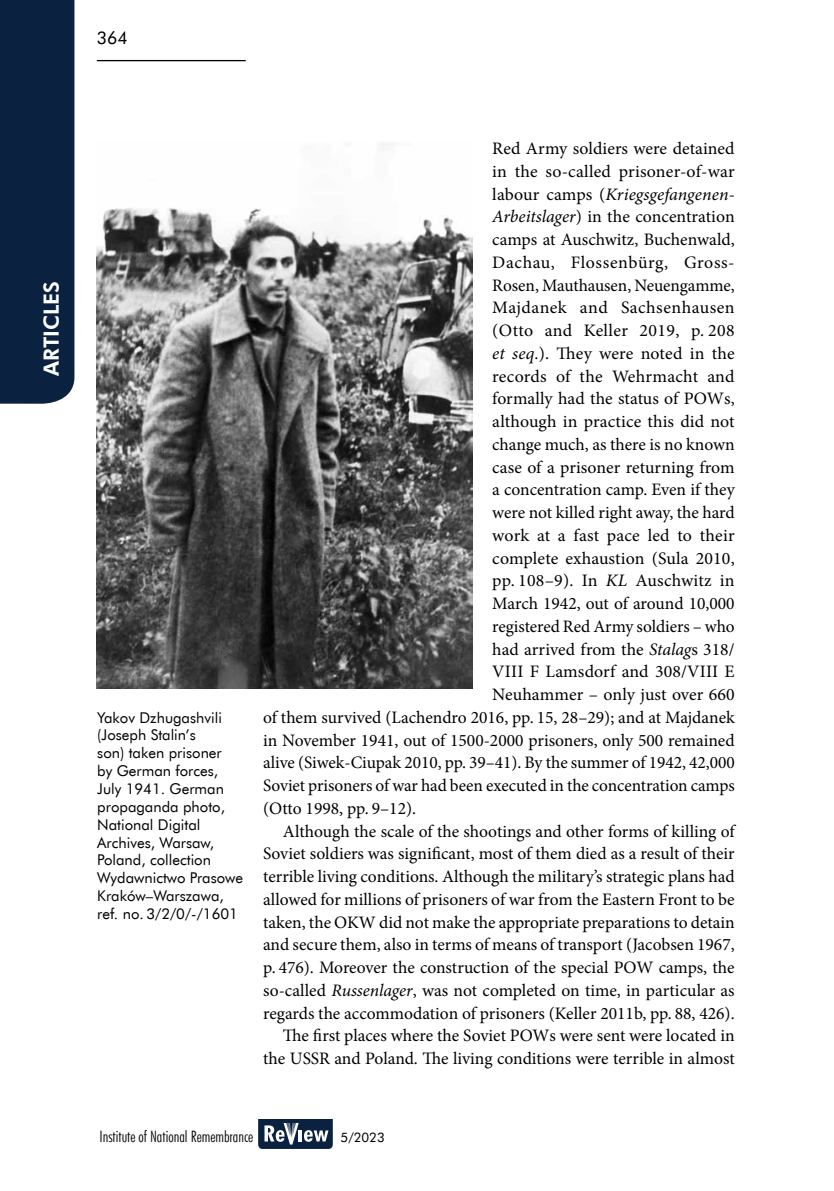
<style>
.page{position:relative;width:834px;height:1191px;background:#fff}
.page>*{position:absolute;margin:0;border:0;box-sizing:border-box;transform-origin:0 0}
.t1{font:21px "Futura Hv EU";color:#fff}
.t2{font:17.5px "Minion Pro";color:#000}
.t3{font:italic 17.5px "Minion Pro";letter-spacing:.005em;color:#000}
.t4{font:17.5px "Minion Pro";letter-spacing:.03em;color:#000}
.t5{font:17.5px "Minion Pro";letter-spacing:.025em;color:#000}
.t6{font:17.5px "Minion Pro";letter-spacing:.02em;color:#000}
.t7{font:17.5px "Futura EU";color:#000}
.t8{font:15.75px "Futura Lt Cn EU";color:#000}
.t9{font:14.88px/17.8px "Futura EU";color:#000}
.t10{font:13.12px "Futura EU";color:#000}
.s1{font-style:normal}
.s2{font-style:italic}
</style>
<div class="page">
<hr style="left:97px;top:60px;width:149px;height:1px;background:#000">
<svg style="left:258px;top:1119px;width:75px;height:30px"></svg>
<div style="left:0;top:0;width:74px;height:404px;background:#0a2240"></div>
<img style="left:97px;top:143px;width:375px;height:545px">
<p class="t7" style="left:97px;top:27px;width:32px">364</p>
<p class="t1" style="left:38px;top:376px;width:96px;rotate:-90deg">ARTICLES</p>
<p class="t9" style="left:97px;top:709px;width:147px">Yakov Dzhugashvili (Joseph Stalin’s<br>son) taken prisoner<br>by German forces,<br>July 1941. German propaganda photo,<br>National Digital<br>Archives, Warsaw,<br>Poland, collection<br>Wydawnictwo Prasowe<br>Kraków–Warszawa, ref. no. 3/2/0/-/1601</p>
<p class="t2" style="left:492px;top:137px;width:244px">Red Army soldiers were detained</p>
<p class="t2" style="left:492px;top:159px;width:244px">in the so-called prisoner-of-war</p>
<p class="t3" style="left:492px;top:182px;width:244px"><span class="s1">labour camps (</span>Kriegsgefangenen-</p>
<p class="t2" style="left:492px;top:205px;width:244px"><span class="s2">Arbeitslager</span>) in the concentration</p>
<p class="t2" style="left:492px;top:228px;width:244px">camps at Auschwitz, Buchenwald,</p>
<p class="t4" style="left:492px;top:250px;width:244px">Dachau, Flossenbürg, Gross-</p>
<p class="t2" style="left:492px;top:273px;width:244px">Rosen, Mauthausen, Neuengamme,</p>
<p class="t5" style="left:492px;top:296px;width:244px">Majdanek and Sachsenhausen</p>
<p class="t6" style="left:492px;top:319px;width:244px">(Otto and Keller 2019, p. 208</p>
<p class="t2" style="left:492px;top:341px;width:244px"><span class="s2">et seq</span>.). They were noted in the</p>
<p class="t2" style="left:492px;top:364px;width:244px">records of the Wehrmacht and</p>
<p class="t2" style="left:492px;top:387px;width:244px">formally had the status of POWs,</p>
<p class="t2" style="left:492px;top:410px;width:244px">although in practice this did not</p>
<p class="t2" style="left:492px;top:432px;width:244px">change much, as there is no known</p>
<p class="t2" style="left:492px;top:455px;width:244px">case of a prisoner returning from</p>
<p class="t2" style="left:492px;top:478px;width:244px">a concentration camp. Even if they</p>
<p class="t2" style="left:492px;top:501px;width:244px">were not killed right away, the hard</p>
<p class="t2" style="left:492px;top:523px;width:244px">work at a fast pace led to their</p>
<p class="t2" style="left:492px;top:546px;width:244px">complete exhaustion (Sula 2010,</p>
<p class="t2" style="left:492px;top:569px;width:244px">pp. 108–9). In <span class="s2">KL</span> Auschwitz in</p>
<p class="t2" style="left:492px;top:592px;width:244px">March 1942, out of around 10,000</p>
<p class="t2" style="left:492px;top:614px;width:244px">registered Red Army soldiers – who</p>
<p class="t2" style="left:492px;top:637px;width:244px">had arrived from the <span class="s2">Stalag</span>s 318/</p>
<p class="t2" style="left:492px;top:660px;width:244px">VIII F Lamsdorf and 308/VIII E</p>
<p class="t2" style="left:492px;top:683px;width:244px">Neuhammer – only just over 660</p>
<p class="t2" style="left:263px;top:705px;width:473px">of them survived (Lachendro 2016, pp. 15, 28–29); and at Majdanek</p>
<p class="t2" style="left:263px;top:728px;width:473px">in November 1941, out of 1500-2000 prisoners, only 500 remained</p>
<p class="t2" style="left:263px;top:751px;width:473px">alive (Siwek-Ciupak 2010, pp. 39–41). By the summer of 1942, 42,000</p>
<p class="t2" style="left:263px;top:774px;width:473px">Soviet prisoners of war had been executed in the concentration camps</p>
<p class="t2" style="left:263px;top:796px;width:154px">(Otto 1998, pp. 9–12).</p>
<p class="t2" style="left:283px;top:819px;width:453px">Although the scale of the shootings and other forms of killing of</p>
<p class="t2" style="left:263px;top:842px;width:473px">Soviet soldiers was significant, most of them died as a result of their</p>
<p class="t2" style="left:263px;top:865px;width:473px">terrible living conditions. Although the military’s strategic plans had</p>
<p class="t2" style="left:263px;top:887px;width:473px">allowed for millions of prisoners of war from the Eastern Front to be</p>
<p class="t2" style="left:263px;top:910px;width:473px">taken, the OKW did not make the appropriate preparations to detain</p>
<p class="t2" style="left:263px;top:933px;width:473px">and secure them, also in terms of means of transport (Jacobsen 1967,</p>
<p class="t2" style="left:263px;top:955px;width:473px">p. 476). Moreover the construction of the special POW camps, the</p>
<p class="t2" style="left:263px;top:978px;width:473px">so-called <span class="s2">Russenlager</span>, was not completed on time, in particular as</p>
<p class="t2" style="left:263px;top:1001px;width:473px">regards the accommodation of prisoners (Keller 2011b, pp. 88, 426).</p>
<p class="t2" style="left:283px;top:1024px;width:453px">The first places where the Soviet POWs were sent were located in</p>
<p class="t2" style="left:263px;top:1046px;width:473px">the USSR and Poland. The living conditions were terrible in almost</p>
<p class="t8" style="left:99px;top:1126px;width:155px">Institute of National Remembrance</p>
<p class="t10" style="left:340px;top:1129px;width:46px">5/2023</p>
</div>
